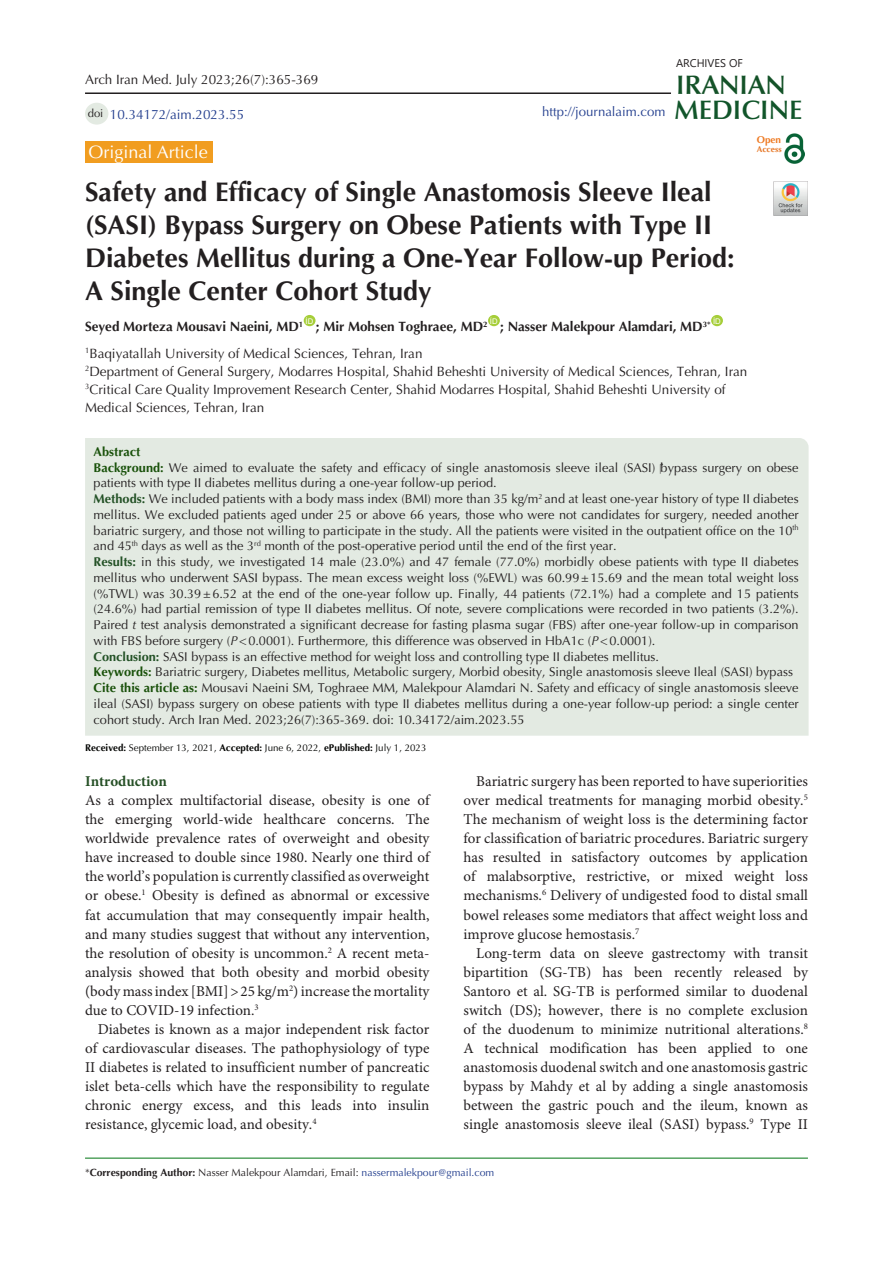
<style>
.page{position:relative;width:893px;height:1263px;background:#fff}
.page>*{position:absolute;margin:0;border:0;box-sizing:border-box;transform-origin:0 0}
.t1{font:700 27px/33px "Optima LT Std";color:#231f20}
.t2{font:600 26.85px "Optima LT Std";color:#11552a}
.t3{font:600 26.85px "Optima LT Std";color:#145228}
.t4{font:18px "Optima LT Std";color:#fff}
.t5{font:15px/19px "Minion Pro";color:#231f20;text-align:justify}
.t6{font:700 15px "Minion Pro";color:#265026}
.t7{font:13.5px/18px "Optima LT Std";color:#231f20}
.t8{font:700 13.5px "Optima LT Std";color:#231f20}
.t9{font:13.5px "Optima LT Std";color:#25408f}
.t10{font:13.2px "Optima LT Std";color:#25408f}
.t11{font:12.75px/15.8px "Optima LT Std";color:#231f20;text-align:justify}
.t12{font:700 12.75px "Optima LT Std";color:#19510a}
.t13{font:11.25px "Optima LT Std";color:#231f20}
.t14{font:11.1px "Segoe UI";color:#231f20}
.t15{font:10.5px "Optima LT Std";color:#231f20}
.t16{font:700 9.9px "Optima LT Std";color:#ee7a23}
.t17{font:9.75px "Optima LT Std";color:#040503}
.t18{font:700 8.4px "Optima LT Std";color:#e67625}
.t19{font:7.8px "Arial";color:#fff}
.s1{font-weight:700;color:#19510a}
.s2{font-weight:700;color:#235126}
.s3{font-style:italic}
.s4{font-weight:700;color:#19500a}
.s5{font-weight:700}
.s6{color:#25408f}
</style>
<div class="page">
<hr style="left:85px;top:1158px;width:723px;height:1px;background:#007513">
<div style="left:85px;top:141px;width:128px;height:22px;background:#f19d20"></div>
<div style="left:304px;top:315px;width:11px;height:11px;background:#a6ce39;border-radius:50%"></div>
<div style="left:488px;top:315px;width:12px;height:11px;background:#a6ce39;border-radius:50%"></div>
<div style="left:711px;top:315px;width:12px;height:11px;background:#a6ce39;border-radius:50%"></div>
<div style="left:85px;top:438px;width:724px;height:298px;background:#e3eae2"></div>
<div style="left:85px;top:103px;width:23px;height:22px;background:#e3eae2;border-radius:50%"></div>
<hr style="left:85px;top:92px;width:586px;height:2px;background:#231f20">
<img style="left:785px;top:133px;width:19px;height:31px">
<img style="left:774px;top:182px;width:34px;height:34px">
<p class="t7" style="left:85px;top:71px;width:235px">Arch Iran Med. July 2023;26(7):365-369</p>
<p class="t13" style="left:88px;top:106px;width:17px">doi</p>
<p class="t9" style="left:110px;top:106px;width:136px">10.34172/aim.2023.55</p>
<p class="t10" style="left:542px;top:104px;width:125px">http://journalaim.com</p>
<p class="t14" style="left:676px;top:52px;width:68px">ARCHIVES OF</p>
<p class="t3" style="left:676px;top:69px;width:111px">IRANIAN</p>
<p class="t2" style="left:674px;top:94px;width:130px">MEDICINE</p>
<p class="t4" style="left:88px;top:141px;width:121px">Original Article</p>
<p class="t1" style="left:85px;top:176px;width:651px">Safety and Efficacy of Single Anastomosis Sleeve Ileal (SASI) Bypass Surgery on Obese Patients with Type II Diabetes Mellitus during a One-Year Follow-up Period:<br>A Single Center Cohort Study</p>
<p class="t8" style="left:85px;top:319px;width:220px">Seyed Morteza Mousavi Naeini, MD<sup>1</sup></p>
<p class="t19" style="left:306px;top:316px;width:9px">ID</p>
<p class="t19" style="left:490px;top:316px;width:9px">ID</p>
<p class="t19" style="left:713px;top:316px;width:9px">ID</p>
<p class="t8" style="left:316px;top:319px;width:173px">; Mir Mohsen Toghraee, MD<sup>2</sup></p>
<p class="t8" style="left:500px;top:319px;width:212px">; Nasser Malekpour Alamdari, MD<sup>3*</sup></p>
<p class="t7" style="left:85px;top:344px;width:339px"><sup>1</sup>Baqiyatallah University of Medical Sciences, Tehran, Iran</p>
<p class="t7" style="left:85px;top:362px;width:664px"><sup>2</sup>Department of General Surgery, Modarres Hospital, Shahid Beheshti University of Medical Sciences, Tehran, Iran</p>
<p class="t7" style="left:85px;top:380px;width:642px"><sup>3</sup>Critical Care Quality Improvement Research Center, Shahid Modarres Hospital, Shahid Beheshti University of<br>Medical Sciences, Tehran, Iran</p>
<p class="t16" style="left:757px;top:134px;width:26px">Open</p>
<p class="t18" style="left:757px;top:144px;width:26px">Access</p>
<p class="t12" style="left:94px;top:444px;width:48px">Abstract</p>
<p class="t11" style="left:94px;top:460px;width:706px"><span class="s1">Background:</span> We aimed to evaluate the safety and efficacy of single anastomosis sleeve ileal (SASI) bypass surgery on obese patients with type II diabetes mellitus during a one-year follow-up period.</p>
<p class="t11" style="left:94px;top:491px;width:707px"><span class="s2">Methods:</span> We included patients with a body mass index (BMI) more than 35 kg/m<sup>2</sup> and at least one-year history of type II diabetes mellitus. We excluded patients aged under 25 or above 66 years, those who were not candidates for surgery, needed another bariatric surgery, and those not willing to participate in the study. All the patients were visited in the outpatient office on the 10<sup>th </sup>and 45<sup>th</sup> days as well as the 3<sup>rd</sup> month of the post-operative period until the end of the first year.</p>
<p class="t11" style="left:94px;top:554px;width:707px"><span class="s2">Results:</span> in this study, we investigated 14 male (23.0%) and 47 female (77.0%) morbidly obese patients with type II diabetes mellitus who underwent SASI bypass. The mean excess weight loss (%EWL) was 60.99±15.69 and the mean total weight loss (%TWL) was 30.39±6.52 at the end of the one-year follow up. Finally, 44 patients (72.1%) had a complete and 15 patients (24.6%) had partial remission of type II diabetes mellitus. Of note, severe complications were recorded in two patients (3.2%).<br>Paired <span class="s3">t</span> test analysis demonstrated a significant decrease for fasting plasma sugar (FBS) after one-year follow-up in comparison with FBS before surgery (<span class="s3">P</span>&lt;0.0001). Furthermore, this difference was observed in HbA1c (<span class="s3">P</span>&lt;0.0001).</p>
<p class="t11" style="left:94px;top:649px;width:567px"><span class="s2">Conclusion:</span> SASI bypass is an effective method for weight loss and controlling type II diabetes mellitus.</p>
<p class="t11" style="left:94px;top:664px;width:701px"><span class="s1">Keywords:</span> Bariatric surgery, Diabetes mellitus, Metabolic surgery, Morbid obesity, Single anastomosis sleeve Ileal (SASI) bypass</p>
<p class="t11" style="left:94px;top:680px;width:707px"><span class="s4">Cite this article as:</span> Mousavi Naeini SM, Toghraee MM, Malekpour Alamdari N. Safety and efficacy of single anastomosis sleeve ileal (SASI) bypass surgery on obese patients with type II diabetes mellitus during a one-year follow-up period: a single center cohort study. Arch Iran Med. 2023;26(7):365-369. doi: 10.34172/aim.2023.55</p>
<p class="t17" style="left:85px;top:742px;width:343px"><span class="s5">Received:</span> September 13, 2021, <span class="s5">Accepted:</span> June 6, 2022, <span class="s5">ePublished:</span> July 1, 2023</p>
<p class="t6" style="left:85px;top:771px;width:83px">Introduction</p>
<p class="t5" style="left:85px;top:791px;width:346px">As a complex multifactorial disease, obesity is one of the emerging world-wide healthcare concerns. The worldwide prevalence rates of overweight and obesity have increased to double since 1980. Nearly one third of the world’s population is currently classified as overweight or obese.<sup>1</sup> Obesity is defined as abnormal or excessive fat accumulation that may consequently impair health, and many studies suggest that without any intervention, the resolution of obesity is uncommon.<sup>2</sup> A recent meta&shy;analysis showed that both obesity and morbid obesity (body mass index [BMI]&gt;25 kg/m<sup>2</sup>) increase the mortality due to COVID-19 infection.<sup>3</sup></p>
<p class="t5" style="left:85px;top:1020px;width:346px;text-indent:13px">Diabetes is known as a major independent risk factor of cardiovascular diseases. The pathophysiology of type II diabetes is related to insufficient number of pancreatic islet beta-cells which have the responsibility to regulate chronic energy excess, and this leads into insulin resistance, glycemic load, and obesity.<sup>4</sup></p>
<p class="t5" style="left:463px;top:772px;width:346px;text-indent:13px">Bariatric surgery has been reported to have superiorities over medical treatments for managing morbid obesity.<sup>5<br></sup>The mechanism of weight loss is the determining factor for classification of bariatric procedures. Bariatric surgery has resulted in satisfactory outcomes by application of malabsorptive, restrictive, or mixed weight loss mechanisms.<sup>6</sup> Delivery of undigested food to distal small bowel releases some mediators that affect weight loss and improve glucose hemostasis.<sup>7</sup></p>
<p class="t5" style="left:463px;top:944px;width:346px;text-indent:13px">Long-term data on sleeve gastrectomy with transit bipartition (SG-TB) has been recently released by Santoro et al. SG-TB is performed similar to duodenal switch (DS); however, there is no complete exclusion of the duodenum to minimize nutritional alterations.<sup>8<br></sup>A technical modification has been applied to one anastomosis duodenal switch and one anastomosis gastric bypass by Mahdy et al by adding a single anastomosis between the gastric pouch and the ileum, known as single anastomosis sleeve ileal (SASI) bypass.<sup>9</sup> Type II</p>
<p class="t15" style="left:85px;top:1166px;width:411px">*<span class="s5">Corresponding Author:</span> Nasser Malekpour Alamdari, Email: <span class="s6">nassermalekpour@gmail.com</span></p>
</div>
